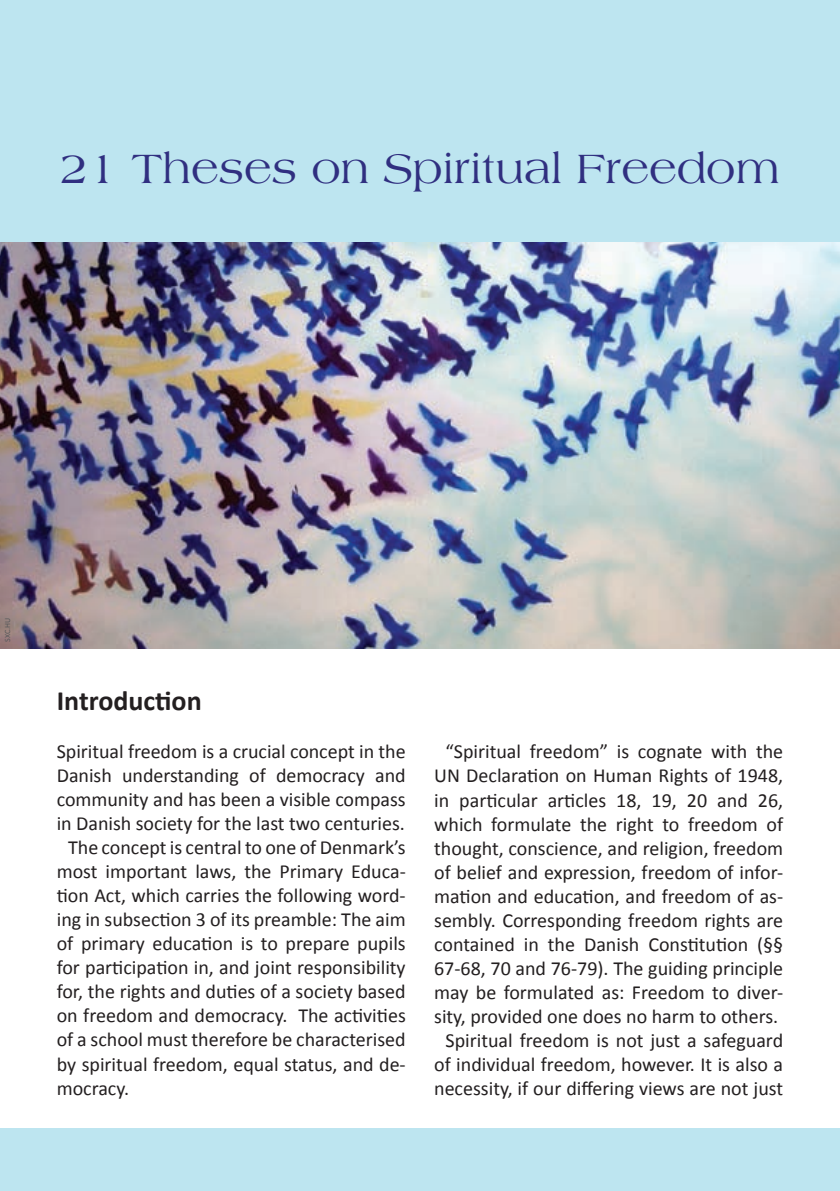
<style>
.page{position:relative;width:840px;height:1191px;background:#fff}
.page>*{position:absolute;margin:0;border:0;box-sizing:border-box;transform-origin:0 0}
.t1{font:44px "Americana";color:#302f80}
.t2{font:700 28px "Calibri";color:#231f20}
.t3{font:20px/24px "Calibri";color:#231f20;text-align:center}
.t4{font:8px "Calibri";color:#57585a}
</style>
<div class="page">
<div style="left:0;top:0;width:839px;height:623px;background:#bde5f0"></div>
<img style="left:0;top:243px;width:839px;height:405px">
<div style="left:0;top:1128px;width:839px;height:63px;background:#bde5f0"></div>
<h1 class="t1" style="left:60px;top:144px;width:720px">21 Theses on Spiritual Freedom</h1>
<p class="t4" style="left:2px;top:642px;width:25px;rotate:-90deg">SXC.HU</p>
<h2 class="t2" style="left:57px;top:683px;width:146px">Introduction</h2>
<p class="t3" style="left:57px;top:739px;width:350px">Spiritual freedom is a crucial concept in the</p>
<p class="t3" style="left:57px;top:763px;width:350px">Danish understanding of democracy and</p>
<p class="t3" style="left:57px;top:787px;width:350px">community and has been a visible compass</p>
<p class="t3" style="left:57px;top:811px;width:349px">in Danish society for the last two centuries.</p>
<p class="t3" style="left:68px;top:835px;width:339px">The concept is central to one of Denmark’s</p>
<p class="t3" style="left:57px;top:859px;width:350px">most important laws, the Primary Educa-</p>
<p class="t3" style="left:57px;top:883px;width:350px">tion Act, which carries the following word-</p>
<p class="t3" style="left:57px;top:907px;width:350px">ing in subsection 3 of its preamble: The aim</p>
<p class="t3" style="left:57px;top:931px;width:350px">of primary education is to prepare pupils</p>
<p class="t3" style="left:57px;top:955px;width:350px">for participation in, and joint responsibility</p>
<p class="t3" style="left:57px;top:979px;width:350px">for, the rights and duties of a society based</p>
<p class="t3" style="left:57px;top:1003px;width:350px">on freedom and democracy. The activities</p>
<p class="t3" style="left:57px;top:1027px;width:350px">of a school must therefore be characterised</p>
<p class="t3" style="left:57px;top:1051px;width:350px">by spiritual freedom, equal status, and de-</p>
<p class="t3" style="left:57px;top:1075px;width:74px">mocracy.</p>
<p class="t3" style="left:434px;top:739px;width:350px">“Spiritual freedom” is cognate with the UN Declaration on Human Rights of 1948, in particular articles 18, 19, 20 and 26, which formulate the right to freedom of thought, conscience, and religion, freedom of belief and expression, freedom of infor&shy;mation and education, and freedom of as&shy;sembly. Corresponding freedom rights are contained in the Danish Constitution (§§ 67-68, 70 and 76-79). The guiding principle may be formulated as: Freedom to diver&shy;sity, provided one does no harm to others.<br>Spiritual freedom is not just a safeguard of individual freedom, however. It is also a necessity, if our differing views are not just</p>
</div>
